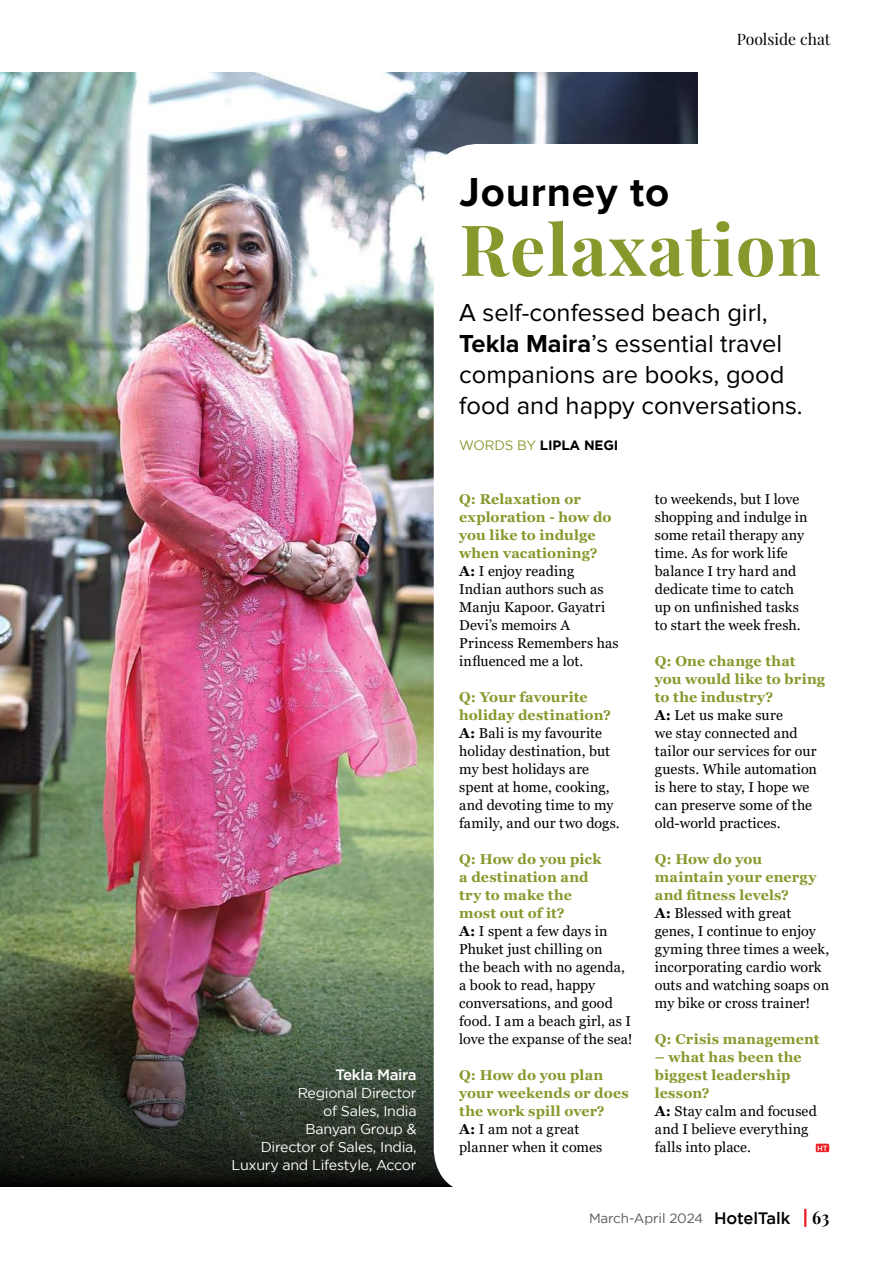
<style>
.page{position:relative;width:893px;height:1263px;background:#fff}
.page>*{position:absolute;margin:0;border:0;box-sizing:border-box;transform-origin:0 0}
.t1{font:700 70.65px "Playfair Display";letter-spacing:.02em;color:#89982d}
.t2{font:700 42px "Proxima Nova";letter-spacing:.02em;color:#000}
.t3{font:25.5px/30.8px "Proxima Nova";color:#000}
.t4{font:15.75px "Playfair Display";color:#000}
.t5{font:500 15px "Gotham";letter-spacing:-.02em;color:#fff}
.t6{font:14.25px/18px "Georgia";letter-spacing:.01em;color:#000}
.t7{font:700 14.25px/18px "Georgia";letter-spacing:.005em;color:#89982d}
.t8{font:14.25px/18px "Gotham";letter-spacing:-.02em;color:#fff;text-align:right}
.t9{font:13.5px "Gotham";letter-spacing:-.01em;color:#58595b}
.t10{font:700 13.5px "Gotham";letter-spacing:-.01em;color:#000}
.t11{font:13.5px "Gotham";color:#89982d}
.t12{font:500 7.5px "Gotham";color:#fff}
.s1{font-weight:700}
.s2{font-weight:400;color:#89982d}
.s3{font-weight:700;color:#89982d}
.s4{color:#000}
.s5{font-weight:400;color:#000}
.s6{font-weight:500;font-size:16.5px;color:#000}
.s7{font-family:"Playfair Display";font-weight:700;font-size:18px;color:#000}
</style>
<div class="page">
<img style="left:0;top:72px;width:697px;height:864px">
<img style="left:0;top:936px;width:434px;height:250px">
<svg style="left:434px;top:144px;width:396px;height:1043px"></svg>
<div style="left:816px;top:1144px;width:13px;height:8px;background:#ed1d24;border-radius:2px"></div>
<svg style="left:804px;top:1209px;width:2px;height:18px"></svg>
<p class="t4" style="left:737px;top:29px;width:95px">Poolside chat</p>
<p class="t5" style="left:335px;top:1066px;width:83px">Tekla Maira</p>
<p class="t8" style="left:231px;top:1084px;width:187px">Regional Director<br>of Sales, India<br>Banyan Group &amp;<br>Director of Sales, India,<br>Luxury and Lifestyle, Accor</p>
<h2 class="t2" style="left:459px;top:168px;width:211px">Journey to</h2>
<h1 class="t1" style="left:459px;top:205px;width:362px">Relaxation</h1>
<h3 class="t3" style="left:459px;top:298px;width:345px">A self-confessed beach girl,<br><span class="s1">Tekla Maira</span>’s essential travel companions are books, good food and happy conversations.</h3>
<p class="t11" style="left:459px;top:437px;width:36px">Words</p>
<p class="t10" style="left:517px;top:437px;width:103px"><span class="s2">by</span> LIPLA NEGI</p>
<p class="t6" style="left:459px;top:490px;width:161px"><span class="s3">Q: Relaxation or exploration - how do you like to indulge when vacationing?<br></span><span class="s1">A:</span> I enjoy reading<br>Indian authors such as<br>Manju Kapoor. Gayatri<br>Devi’s memoirs A<br>Princess Remembers has influenced me a lot.</p>
<p class="t6" style="left:459px;top:688px;width:162px"><span class="s3">Q: Your favourite holiday destination?<br></span><span class="s1">A:</span> Bali is my favourite holiday destination, but my best holidays are spent at home, cooking, and devoting time to my family, and our two dogs.</p>
<p class="t6" style="left:459px;top:850px;width:175px"><span class="s3">Q: How do you pick<br>a destination and<br>try to make the<br>most out of it?<br></span><span class="s1">A:</span> I spent a few days in<br>Phuket just chilling on<br>the beach with no agenda, a book to read, happy conversations, and good food. I am a beach girl, as I love the expanse of the sea!</p>
<p class="t7" style="left:459px;top:1066px;width:171px">Q: How do you plan your weekends or does the work spill over?<br><span class="s4">A:</span> <span class="s5">I am not a great planner when it comes</span></p>
<p class="t6" style="left:655px;top:490px;width:154px">to weekends, but I love shopping and indulge in some retail therapy any time. As for work life balance I try hard and dedicate time to catch up on unfinished tasks to start the week fresh.</p>
<p class="t6" style="left:655px;top:652px;width:172px"><span class="s3">Q: One change that you would like to bring to the industry?<br></span><span class="s1">A:</span> Let us make sure<br>we stay connected and tailor our services for our guests. While automation is here to stay, I hope we can preserve some of the old-world practices.</p>
<p class="t6" style="left:655px;top:850px;width:176px"><span class="s3">Q: How do you maintain your energy and fitness levels?<br></span><span class="s1">A:</span> Blessed with great genes, I continue to enjoy gyming three times a week, incorporating cardio work outs and watching soaps on my bike or cross trainer!</p>
<p class="t7" style="left:655px;top:1030px;width:166px">Q: Crisis management</p>
<p class="t6" style="left:655px;top:1048px;width:164px"><span class="s3">– what has been the biggest leadership lesson?<br></span><span class="s1">A:</span> Stay calm and focused and I believe everything falls into place.</p>
<p class="t12" style="left:817px;top:1144px;width:12px">HT</p>
<p class="t9" style="left:589px;top:1210px;width:242px">March-April 2024 <span class="s6">HotelTalk</span> <span class="s7">63</span></p>
</div>
